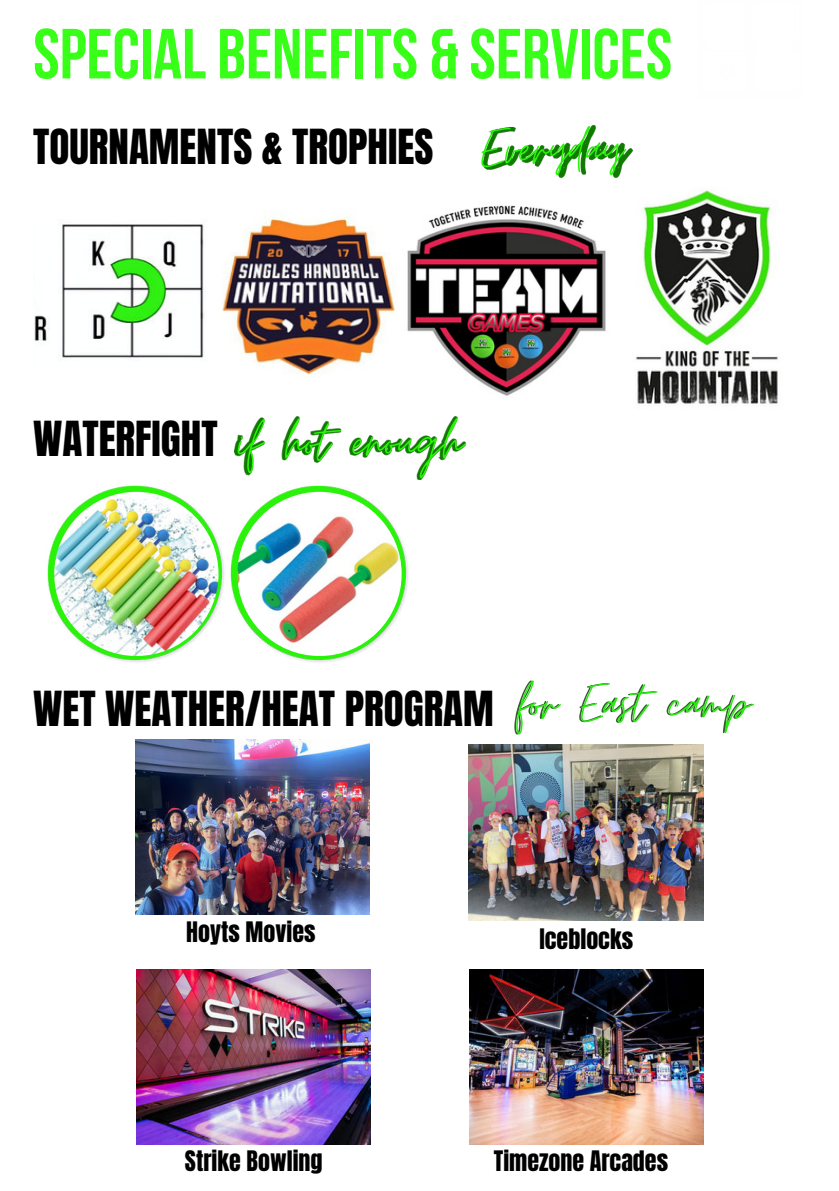
<style>
.page{position:relative;width:839px;height:1191px;background:#fff}
.page>*{position:absolute;margin:0;border:0;box-sizing:border-box;transform-origin:0 0}
.t1{font:70.8px "Bebas Neue Cyrillic";color:#38ff18}
.t2{font:61.8px "Moon Time";color:#29f309}
.t3{font:61.2px "Moon Time";color:#29f309}
.t4{font:41px "Anton";color:#000}
.t5{font:24px "Anton";color:#000}
</style>
<div class="page">
<img style="left:47px;top:485px;width:361px;height:177px">
<img style="left:54px;top:492px;width:164px;height:164px;border-radius:50%">
<img style="left:222px;top:212px;width:173px;height:165px">
<img style="left:636px;top:190px;width:142px;height:214px">
<img style="left:407px;top:205px;width:199px;height:191px">
<img style="left:234px;top:416px;width:231px;height:63px">
<img style="left:484px;top:125px;width:148px;height:53px">
<img style="left:237px;top:492px;width:164px;height:164px;border-radius:50%">
<img style="left:34px;top:224px;width:170px;height:134px">
<img style="left:136px;top:739px;width:234px;height:176px">
<img style="left:469px;top:745px;width:234px;height:175px">
<img style="left:136px;top:969px;width:234px;height:176px">
<img style="left:469px;top:969px;width:234px;height:176px">
<h1 class="t1" style="left:33px;top:15px;width:640px">SPECIAL BENEFITS &amp; SERVICES</h1>
<p class="t4" style="left:33px;top:126px;width:401px">TOURNAMENTS &amp; TROPHIES</p>
<h2 class="t2" style="left:481px;top:112px;width:143px">Everyday</h2>
<p class="t4" style="left:33px;top:418px;width:186px">WATERFIGHT</p>
<h3 class="t3" style="left:237px;top:406px;width:227px">if hot enough</h3>
<p class="t4" style="left:33px;top:688px;width:717px">WET WEATHER/HEAT PROGRAM <sup>for</sup> <sup>East</sup> <sup>camp</sup></p>
<p class="t5" style="left:186px;top:920px;width:131px">Hoyts Movies</p>
<p class="t5" style="left:539px;top:927px;width:95px">Iceblocks</p>
<p class="t5" style="left:185px;top:1149px;width:139px">Strike Bowling</p>
<p class="t5" style="left:494px;top:1149px;width:176px">Timezone Arcades</p>
</div>
